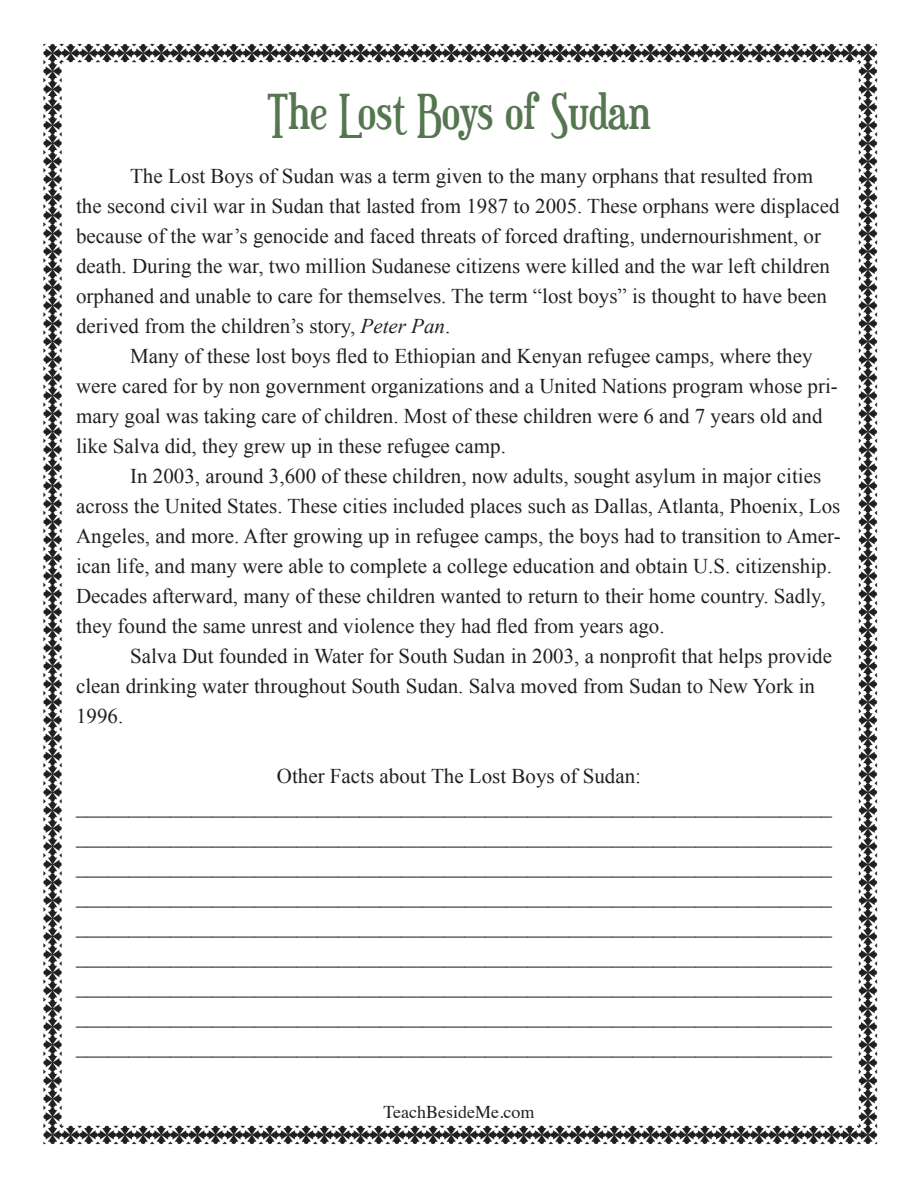
<style>
.page{position:relative;width:918px;height:1188px;background:#fff}
.page>*{position:absolute;margin:0;border:0;box-sizing:border-box;transform-origin:0 0}
.t1{font:48px "Euphorigenic";color:#557650}
.t2{font:21px/30px "Times New Roman";color:#231f20}
.t3{font:18px "Times";color:#231f20}
.s1{font-style:italic}
</style>
<div class="page">
<img style="left:43px;top:43px;width:835px;height:1102px">
<p class="t1" style="left:267px;top:82px;width:385px">The Lost Boys of Sudan</p>
<p class="t2" style="left:76px;top:161px;width:765px;text-indent:54px">The Lost Boys of Sudan was a term given to the many orphans that resulted from the second civil war in Sudan that lasted from 1987 to 2005. These orphans were displaced because of the war’s genocide and faced threats of forced drafting, undernourishment, or death. During the war, two million Sudanese citizens were killed and the war left children orphaned and unable to care for themselves. The term “lost boys” is thought to have been derived from the children’s story, <span class="s1">Peter Pan</span>.</p>
<p class="t2" style="left:76px;top:341px;width:763px;text-indent:54px">Many of these lost boys fled to Ethiopian and Kenyan refugee camps, where they were cared for by non government organizations and a United Nations program whose pri&shy;mary goal was taking care of children. Most of these children were 6 and 7 years old and like Salva did, they grew up in these refugee camp.</p>
<p class="t2" style="left:76px;top:461px;width:766px;text-indent:54px">In 2003, around 3,600 of these children, now adults, sought asylum in major cities across the United States. These cities included places such as Dallas, Atlanta, Phoenix, Los Angeles, and more. After growing up in refugee camps, the boys had to transition to Amer&shy;ican life, and many were able to complete a college education and obtain U.S. citizenship.<br>Decades afterward, many of these children wanted to return to their home country. Sadly, they found the same unrest and violence they had fled from years ago.</p>
<p class="t2" style="left:76px;top:641px;width:757px;text-indent:54px">Salva Dut founded in Water for South Sudan in 2003, a nonprofit that helps provide clean drinking water throughout South Sudan. Salva moved from Sudan to New York in<br>1996.</p>
<p class="t2" style="left:277px;top:761px;width:366px">Other Facts about The Lost Boys of Sudan:</p>
<p class="t2" style="left:76px;top:791px;width:758px">________________________________________________________________________</p>
<p class="t2" style="left:76px;top:821px;width:758px">________________________________________________________________________</p>
<p class="t2" style="left:76px;top:851px;width:758px">________________________________________________________________________</p>
<p class="t2" style="left:76px;top:881px;width:758px">________________________________________________________________________</p>
<p class="t2" style="left:76px;top:911px;width:758px">________________________________________________________________________</p>
<p class="t2" style="left:76px;top:941px;width:758px">________________________________________________________________________</p>
<p class="t2" style="left:76px;top:971px;width:758px">________________________________________________________________________</p>
<p class="t2" style="left:76px;top:1001px;width:758px">________________________________________________________________________</p>
<p class="t2" style="left:76px;top:1031px;width:758px">________________________________________________________________________</p>
<p class="t3" style="left:383px;top:1095px;width:153px">TeachBesideMe.com</p>
</div>
